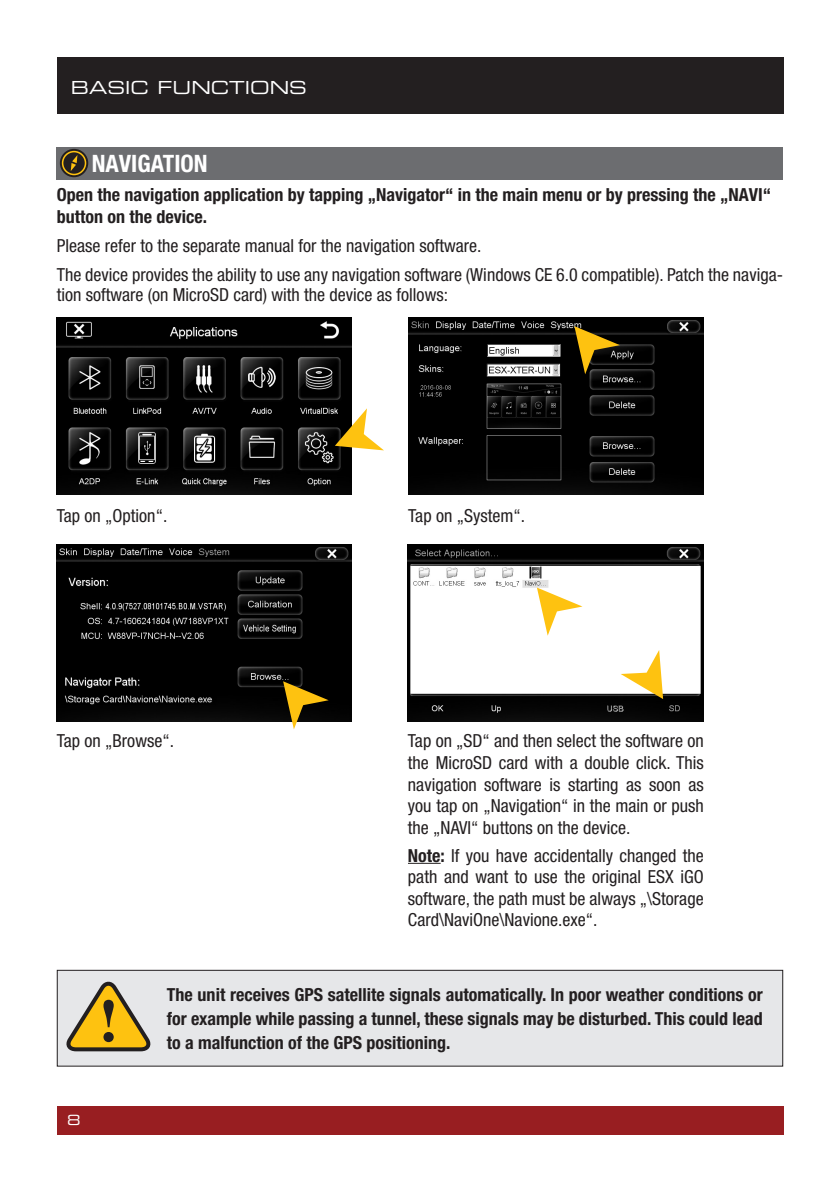
<style>
.page{position:relative;width:840px;height:1191px;background:#fff}
.page>*{position:absolute;margin:0;border:0;box-sizing:border-box;transform-origin:0 0}
.t1{font:700 condensed 24px "Helvetica Neue";color:#fff}
.t2{font:condensed 18px/21.6px "Helvetica Neue";color:#231f20;text-align:justify}
.t3{font:700 condensed 18px/24px "Helvetica Neue";color:#231f20}
.t4{font:18px "Eurostile Extended Two";color:#fff}
.t5{font:14px "Eurostile Extended Two";color:#fff}
.s1{font-weight:700}
</style>
<div class="page">
<div style="left:57px;top:1106px;width:725px;height:28px;background:#981e21"></div>
<div style="left:57px;top:57px;width:725px;height:56px;background:#231f20"></div>
<img style="left:408px;top:317px;width:295px;height:177px">
<img style="left:57px;top:317px;width:294px;height:177px">
<svg style="left:334px;top:408px;width:50px;height:42px"></svg>
<img style="left:57px;top:544px;width:294px;height:177px">
<svg style="left:283px;top:681px;width:45px;height:48px;background:#78642a"></svg>
<svg style="left:574px;top:326px;width:45px;height:48px;background:#5b480d"></svg>
<img style="left:408px;top:544px;width:294px;height:177px">
<svg style="left:536px;top:587px;width:46px;height:48px"></svg>
<div style="left:57px;top:147px;width:725px;height:32px;background:#6c6d70"></div>
<svg style="left:60px;top:149px;width:28px;height:28px"></svg>
<svg style="left:62px;top:151px;width:24px;height:24px"></svg>
<svg style="left:620px;top:650px;width:42px;height:49px"></svg>
<hr style="left:408px;top:863px;width:32px;height:1px;background:#231f20">
<div style="left:56px;top:969px;width:727px;height:98px;background:#e6e7e9"></div>
<svg style="left:66px;top:976px;width:90px;height:77px;background:#cdb87b"></svg>
<p class="t4" style="left:71px;top:75px;width:237px">BASIC FUNCTIONS</p>
<h1 class="t1" style="left:92px;top:149px;width:117px">NAVIGATION</h1>
<p class="t3" style="left:57px;top:184px;width:715px;line-height:21.6px">Open the navigation application by tapping „Navigator“ in the main menu or by pressing the „NAVI“ button on the device.</p>
<p class="t2" style="left:57px;top:230px;width:727px;line-height:29.2px">Please refer to the separate manual for the navigation software.<br>The device provides the ability to use any navigation software (Windows CE 6.0 compatible). Patch the naviga-</p>
<p class="t2" style="left:57px;top:284px;width:392px">tion software (on MicroSD card) with the device as follows:</p>
<p class="t2" style="left:57px;top:504px;width:112px">Tap on „Option“.</p>
<p class="t2" style="left:408px;top:504px;width:118px">Tap on „System“.</p>
<p class="t2" style="left:57px;top:730px;width:119px">Tap on „Browse“.</p>
<p class="t2" style="left:408px;top:730px;width:297px">Tap on „SD“ and then select the software on the MicroSD card with a double click. This navigation software is starting as soon as you tap on „Navigation“ in the main or push the „NAVI“ buttons on the device.</p>
<p class="t2" style="left:408px;top:844px;width:297px"><span class="s1">Note:</span> If you have accidentally changed the path and want to use the original ESX iGO software, the path must be always „\Storage Card\NaviOne\Navione.exe“.</p>
<p class="t5" style="left:67px;top:1110px;width:15px">8</p>
<p class="t3" style="left:167px;top:982px;width:597px;text-align:justify">The unit receives GPS satellite signals automatically. In poor weather conditions or for example while passing a tunnel, these signals may be disturbed. This could lead to a malfunction of the GPS positioning.</p>
</div>
